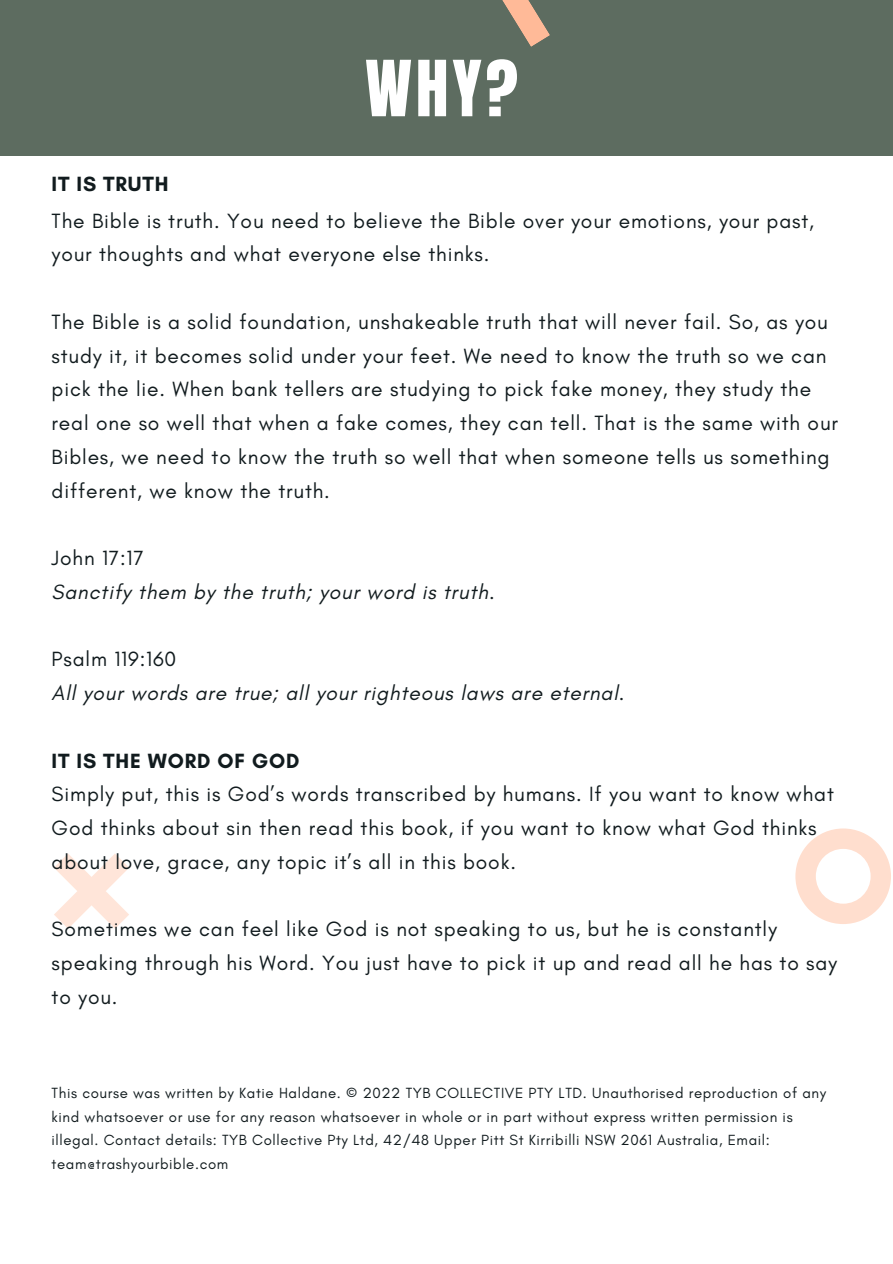
<style>
.page{position:relative;width:893px;height:1264px;background:#fff}
.page>*{position:absolute;margin:0;border:0;box-sizing:border-box;transform-origin:0 0}
.t1{font:65.7px "Anton";color:#fff}
.t2{font:21px/33.8px "Glacial Indifference";letter-spacing:.04em;color:#111b1e}
.t3{font:italic 21px "Glacial Indifference";letter-spacing:.04em;color:#111b1e}
.t4{font:700 21px "Glacial Indifference";letter-spacing:.04em;color:#111b1e}
.t5{font:15px/23.5px "Glacial Indifference";letter-spacing:.04em;color:#111b1e}
</style>
<div class="page">
<svg style="left:54px;top:854px;width:75px;height:74px"></svg>
<div style="left:0;top:0;width:892px;height:155px;background:#5d6c60"></div>
<svg style="left:502px;top:0;width:48px;height:47px"></svg>
<svg style="left:795px;top:828px;width:95px;height:96px"></svg>
<h1 class="t1" style="left:365px;top:41px;width:154px">WHY?</h1>
<p class="t4" style="left:52px;top:171px;width:118px">IT IS TRUTH</p>
<p class="t2" style="left:52px;top:203px;width:763px">The Bible is truth. You need to believe the Bible over your emotions, your past, your thoughts and what everyone else thinks.</p>
<p class="t2" style="left:52px;top:305px;width:787px">The Bible is a solid foundation, unshakeable truth that will never fail. So, as you study it, it becomes solid under your feet. We need to know the truth so we can pick the lie. When bank tellers are studying to pick fake money, they study the real one so well that when a fake comes, they can tell. That is the same with our Bibles, we need to know the truth so well that when someone tells us something different, we know the truth.</p>
<p class="t2" style="left:52px;top:541px;width:94px">John 17:17</p>
<p class="t3" style="left:52px;top:579px;width:444px">Sanctify them by the truth; your word is truth.</p>
<p class="t2" style="left:52px;top:642px;width:126px">Psalm 119:160</p>
<p class="t3" style="left:52px;top:680px;width:574px">All your words are true; all your righteous laws are eternal.</p>
<p class="t4" style="left:52px;top:747px;width:249px">IT IS THE WORD OF GOD</p>
<p class="t2" style="left:52px;top:777px;width:783px">Simply put, this is God’s words transcribed by humans. If you want to know what<br>God thinks about sin then read this book, if you want to know what God thinks about love, grace, any topic it’s all in this book.</p>
<p class="t2" style="left:52px;top:912px;width:787px">Sometimes we can feel like God is not speaking to us, but he is constantly speaking through his Word. You just have to pick it up and read all he has to say to you.</p>
<p class="t5" style="left:52px;top:1081px;width:775px">This course was written by Katie Haldane. © 2022 TYB COLLECTIVE PTY LTD. Unauthorised reproduction of any kind whatsoever or use for any reason whatsoever in whole or in part without express written permission is illegal. Contact details: TYB Collective Pty Ltd, 42/48 Upper Pitt St Kirribilli NSW 2061 Australia, Email: team@trashyourbible.com</p>
</div>
